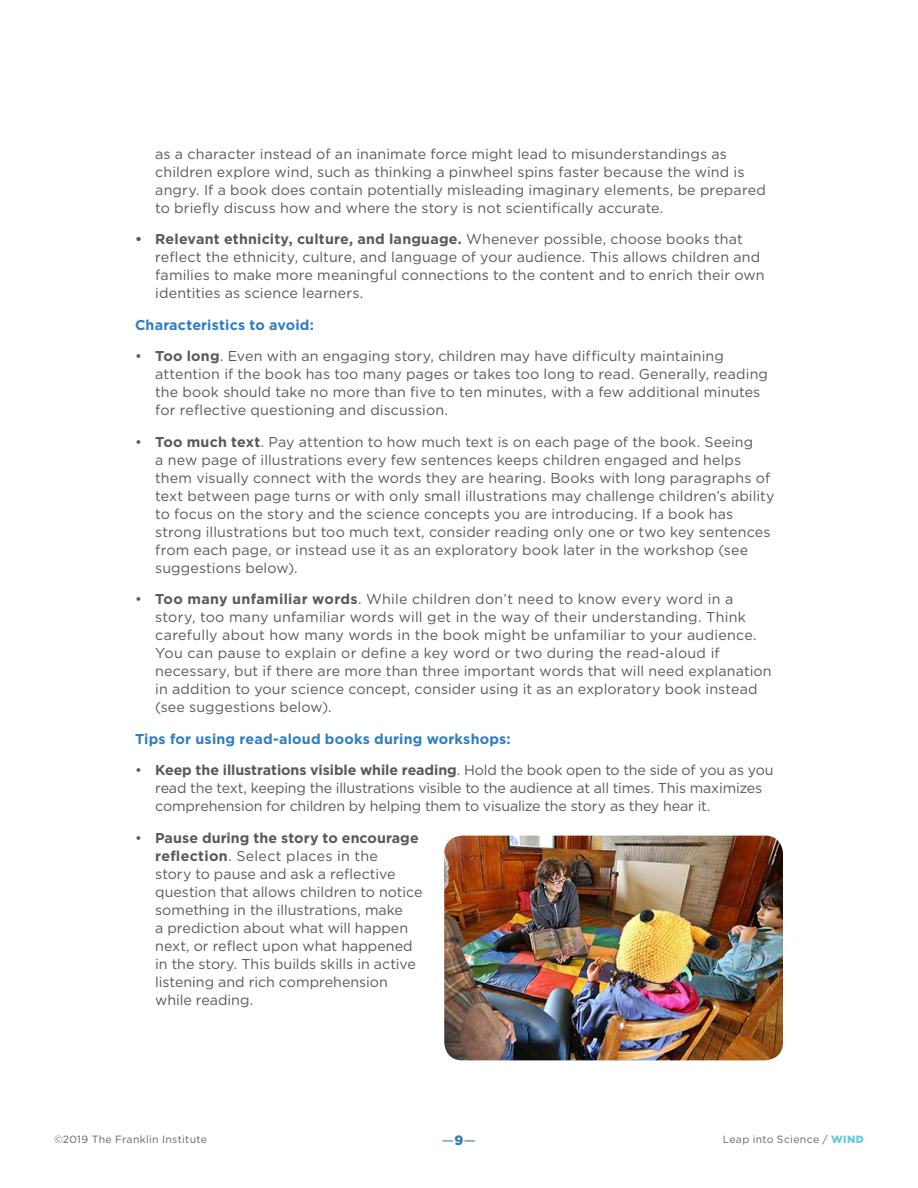
<style>
.page{position:relative;width:918px;height:1188px;background:#fff}
.page>*{position:absolute;margin:0;border:0;box-sizing:border-box;transform-origin:0 0}
.t1{font:14.25px/18px "Gotham";letter-spacing:.005em;color:#58595b}
.t2{font:14.25px/18px "Gotham";letter-spacing:-.015em;color:#58595b}
.t3{font:700 14.25px "Gotham";letter-spacing:.015em;color:#2f7dc1}
.t4{font:13.5px "Gotham";color:#2f7dc1}
.t5{font:10.5px "Gotham";letter-spacing:.03em;color:#636466}
.s1{font-weight:700}
.s2{font-weight:900}
.s3{font-weight:900;color:#63cae1}
</style>
<div class="page">
<img style="left:444px;top:836px;width:339px;height:224px">
<p class="t1" style="left:155px;top:144px;width:612px">as a character instead of an inanimate force might lead to misunderstandings as children explore wind, such as thinking a pinwheel spins faster because the wind is angry. If a book does contain potentially misleading imaginary elements, be prepared to briefly discuss how and where the story is not scientifically accurate.</p>
<p class="t1" style="left:155px;top:230px;width:611px;text-indent:-20px"><span class="s1">• Relevant ethnicity, culture, and language.</span> Whenever possible, choose books that reflect the ethnicity, culture, and language of your audience. This allows children and families to make more meaningful connections to the content and to enrich their own identities as science learners.</p>
<p class="t3" style="left:135px;top:317px;width:181px">Characteristics to avoid:</p>
<p class="t1" style="left:155px;top:347px;width:614px;text-indent:-20px">• <span class="s1">Too long</span>. Even with an engaging story, children may have difficulty maintaining attention if the book has too many pages or takes too long to read. Generally, reading the book should take no more than five to ten minutes, with a few additional minutes for reflective questioning and discussion.</p>
<p class="t1" style="left:155px;top:433px;width:621px;text-indent:-20px">• <span class="s1">Too much text</span>. Pay attention to how much text is on each page of the book. Seeing<br>a new page of illustrations every few sentences keeps children engaged and helps them visually connect with the words they are hearing. Books with long paragraphs of text between page turns or with only small illustrations may challenge children’s ability to focus on the story and the science concepts you are introducing. If a book has strong illustrations but too much text, consider reading only one or two key sentences from each page, or instead use it as an exploratory book later in the workshop (see suggestions below).</p>
<p class="t1" style="left:155px;top:590px;width:618px;text-indent:-20px">• <span class="s1">Too many unfamiliar words</span>. While children don’t need to know every word in a story, too many unfamiliar words will get in the way of their understanding. Think carefully about how many words in the book might be unfamiliar to your audience.<br>You can pause to explain or define a key word or two during the read-aloud if necessary, but if there are more than three important words that will need explanation in addition to your science concept, consider using it as an exploratory book instead (see suggestions below).</p>
<p class="t3" style="left:135px;top:731px;width:377px">Tips for using read-aloud books during workshops:</p>
<p class="t2" style="left:155px;top:761px;width:620px;text-indent:-20px">• <span class="s1">Keep the illustrations visible while reading</span>. Hold the book open to the side of you as you read the text, keeping the illustrations visible to the audience at all times. This maximizes comprehension for children by helping them to visualize the story as they hear it.</p>
<p class="t1" style="left:155px;top:828px;width:269px;text-indent:-20px">• <span class="s1">Pause during the story to encourage reflection</span>. Select places in the<br>story to pause and ask a reflective question that allows children to notice something in the illustrations, make<br>a prediction about what will happen next, or reflect upon what happened in the story. This builds skills in active listening and rich comprehension while reading.</p>
<p class="t5" style="left:54px;top:1133px;width:155px">©2019 The Franklin Institute</p>
<p class="t4" style="left:442px;top:1133px;width:35px">—<span class="s2">9</span>—</p>
<p class="t5" style="left:723px;top:1133px;width:143px">Leap into Science / <span class="s3">WIND</span></p>
</div>
